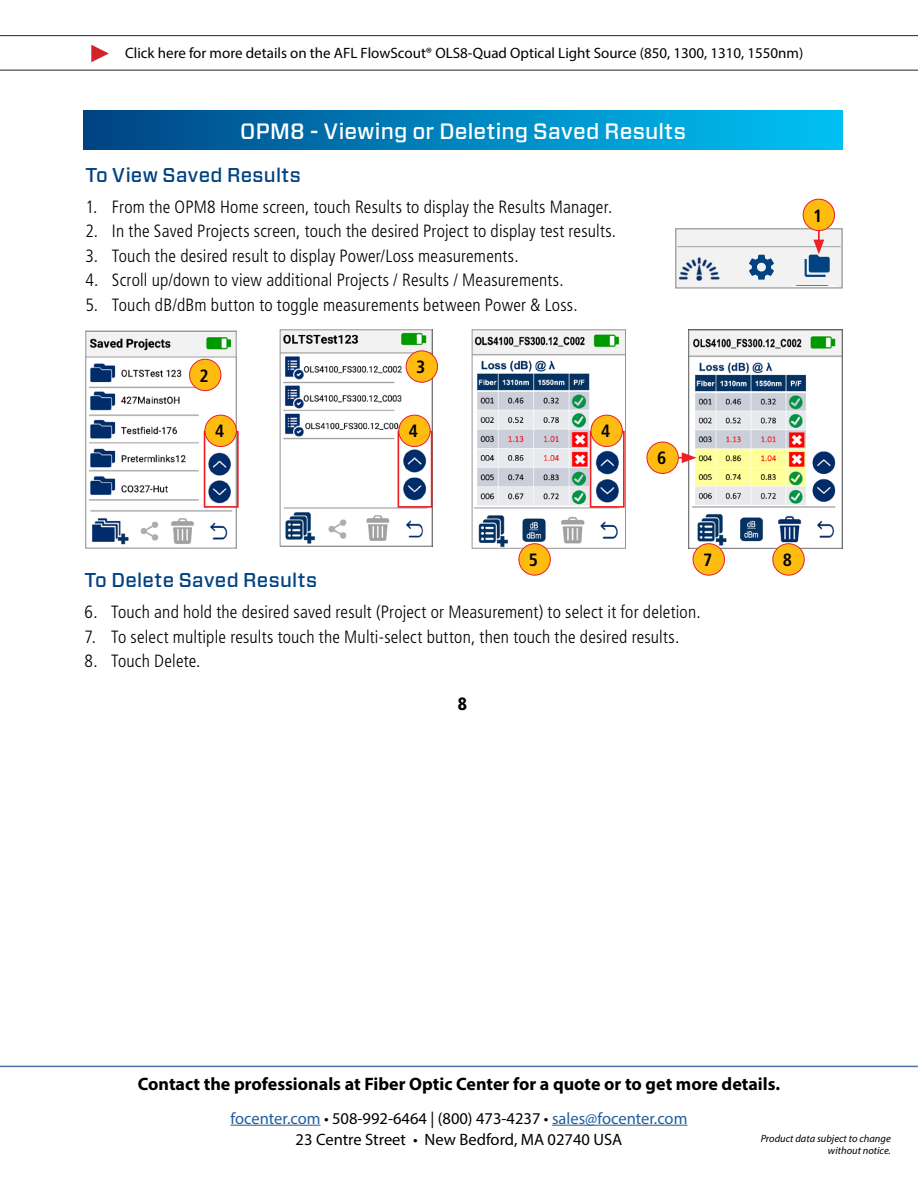
<style>
.page{position:relative;width:918px;height:1188px;background:#fff}
.page>*{position:absolute;margin:0;border:0;box-sizing:border-box;transform-origin:0 0}
.t1{font:500 22.2px "Forza";letter-spacing:.01em;color:#fff}
.t2{font:500 19.95px "Forza";letter-spacing:.02em;color:#004282}
.t3{font:700 18px "Myriad Pro";color:#000}
.t4{font:300 condensed 17.7px "Frutiger LT Std";letter-spacing:.01em;color:#000}
.t5{font:700 condensed 17.7px "Frutiger LT Std";color:#000}
.t6{font:900 condensed 17.7px "Frutiger LT Std";color:#000}
.t7{font:16.5px "Myriad Pro";color:#215e9e}
.t8{font:16.5px "Myriad Pro";color:#000}
.t9{font:15px "Myriad Pro";color:#000}
.t10{font:italic 10.5px/12.6px "Myriad Pro";color:#000;text-align:right}
.s1{color:#000}
</style>
<div class="page">
<hr style="left:231px;top:1125px;width:90px;height:1px;background:#215e9e">
<hr style="left:552px;top:1125px;width:135px;height:1px;background:#215e9e">
<hr style="left:0;top:1066px;width:918px;height:1px;background:#4f70a8">
<hr style="left:0;top:70px;width:918px;height:1px;background:#262626">
<svg style="left:91px;top:45px;width:18px;height:17px"></svg>
<hr style="left:0;top:35px;width:918px;height:1px;background:#262626">
<div style="left:84px;top:110px;width:758px;height:40px;background:linear-gradient(to right,#004484,#00c4f6)"></div>
<img style="left:87px;top:333px;width:148px;height:212px">
<div style="left:85px;top:331px;width:152px;height:218px;border:1px solid #939598"></div>
<div style="left:190px;top:359px;width:31px;height:32px;background:#febc11;border-radius:50%"></div>
<div style="left:189px;top:359px;width:32px;height:32px;border:1px solid #ed1b2f;border-radius:50%"></div>
<div style="left:204px;top:431px;width:35px;height:77px;border:2px solid #ed2024"></div>
<div style="left:205px;top:415px;width:31px;height:32px;background:#febc11;border-radius:50%"></div>
<div style="left:205px;top:415px;width:32px;height:32px;border:1px solid #ed1b2f;border-radius:50%"></div>
<img style="left:282px;top:331px;width:148px;height:213px">
<div style="left:280px;top:329px;width:152px;height:218px;border:1px solid #939598"></div>
<div style="left:398px;top:431px;width:34px;height:77px;border:2px solid #ed2024"></div>
<div style="left:399px;top:415px;width:31px;height:32px;background:#febc11;border-radius:50%"></div>
<div style="left:399px;top:415px;width:31px;height:32px;border:1px solid #ed1b2f;border-radius:50%"></div>
<div style="left:406px;top:351px;width:32px;height:31px;background:#febc11;border-radius:50%"></div>
<div style="left:406px;top:351px;width:32px;height:32px;border:1px solid #ed1b2f;border-radius:50%"></div>
<img style="left:474px;top:331px;width:150px;height:216px">
<div style="left:472px;top:329px;width:154px;height:220px;border:1px solid #939598"></div>
<div style="left:590px;top:431px;width:35px;height:77px;border:2px solid #ed2024"></div>
<div style="left:591px;top:415px;width:31px;height:32px;background:#febc11;border-radius:50%"></div>
<div style="left:591px;top:415px;width:32px;height:32px;border:1px solid #ed1b2f;border-radius:50%"></div>
<div style="left:519px;top:544px;width:31px;height:31px;background:#febc11;border-radius:50%"></div>
<div style="left:519px;top:543px;width:32px;height:32px;border:1px solid #ed1b2f;border-radius:50%"></div>
<img style="left:690px;top:331px;width:151px;height:216px">
<div style="left:688px;top:329px;width:155px;height:220px;border:1px solid #939598"></div>
<div style="left:693px;top:544px;width:31px;height:31px;background:#febc11;border-radius:50%"></div>
<div style="left:693px;top:543px;width:32px;height:32px;border:1px solid #ed1b2f;border-radius:50%"></div>
<div style="left:773px;top:544px;width:31px;height:31px;background:#febc11;border-radius:50%"></div>
<div style="left:773px;top:543px;width:32px;height:32px;border:1px solid #ed1b2f;border-radius:50%"></div>
<svg style="left:678px;top:452px;width:19px;height:11px"></svg>
<div style="left:647px;top:442px;width:31px;height:31px;background:#febc11;border-radius:50%"></div>
<div style="left:647px;top:442px;width:32px;height:32px;border:1px solid #ed1b2f;border-radius:50%"></div>
<img style="left:677px;top:230px;width:164px;height:57px">
<div style="left:675px;top:228px;width:168px;height:61px;border:1px solid #939598"></div>
<div style="left:731px;top:249px;width:106px;height:36px;background:#f2f2f2"></div>
<svg style="left:749px;top:255px;width:25px;height:25px"></svg>
<hr style="left:818px;top:223px;width:2px;height:20px;background:#ed2024">
<svg style="left:805px;top:240px;width:25px;height:37px"></svg>
<div style="left:803px;top:199px;width:32px;height:32px;background:#febc11;border-radius:50%"></div>
<div style="left:803px;top:199px;width:32px;height:32px;border:1px solid #ed1b2f;border-radius:50%"></div>
<p class="t9" style="left:125px;top:44px;width:680px">Click here for more details on the AFL FlowScout® OLS8-Quad Optical Light Source (850, 1300, 1310, 1550nm)</p>
<p class="t1" style="left:240px;top:116px;width:447px">OPM8 - Viewing or Deleting Saved Results</p>
<p class="t2" style="left:85px;top:161px;width:217px">To View Saved Results</p>
<p class="t4" style="left:85px;top:197px;width:528px">1. From the OPM8 Home screen, touch Results to display the Results Manager.</p>
<p class="t4" style="left:85px;top:221px;width:532px">2. In the Saved Projects screen, touch the desired Project to display test results.</p>
<p class="t4" style="left:85px;top:246px;width:435px">3. Touch the desired result to display Power/Loss measurements.</p>
<p class="t4" style="left:85px;top:270px;width:480px">4. Scroll up/down to view additional Projects / Results / Measurements.</p>
<p class="t4" style="left:85px;top:295px;width:494px">5. Touch dB/dBm button to toggle measurements between Power &amp; Loss.</p>
<p class="t5" style="left:200px;top:365px;width:11px">2</p>
<p class="t5" style="left:416px;top:357px;width:11px">3</p>
<p class="t5" style="left:215px;top:421px;width:11px">4</p>
<p class="t5" style="left:409px;top:421px;width:11px">4</p>
<p class="t5" style="left:601px;top:421px;width:11px">4</p>
<p class="t5" style="left:657px;top:448px;width:11px">6</p>
<p class="t5" style="left:813px;top:205px;width:11px">1</p>
<p class="t5" style="left:529px;top:549px;width:11px">5</p>
<p class="t5" style="left:703px;top:549px;width:11px">7</p>
<p class="t5" style="left:783px;top:549px;width:11px">8</p>
<p class="t2" style="left:85px;top:567px;width:234px">To Delete Saved Results</p>
<p class="t4" style="left:85px;top:602px;width:618px">6. Touch and hold the desired saved result (Project or Measurement) to select it for deletion.</p>
<p class="t4" style="left:85px;top:627px;width:596px">7. To select multiple results touch the Multi-select button, then touch the desired results.</p>
<p class="t4" style="left:85px;top:651px;width:117px">8. Touch Delete.</p>
<p class="t6" style="left:458px;top:693px;width:11px">8</p>
<p class="t3" style="left:138px;top:1072px;width:644px">Contact the professionals at Fiber Optic Center for a quote or to get more details.</p>
<p class="t7" style="left:231px;top:1108px;width:458px">focenter.com <span class="s1">• 508-992-6464 | (800) 473-4237 •</span> sales@focenter.com</p>
<p class="t8" style="left:296px;top:1129px;width:328px">23 Centre Street • New Bedford, MA 02740 USA</p>
<p class="t10" style="left:761px;top:1132px;width:132px">Product data subject to change without notice.</p>
</div>
